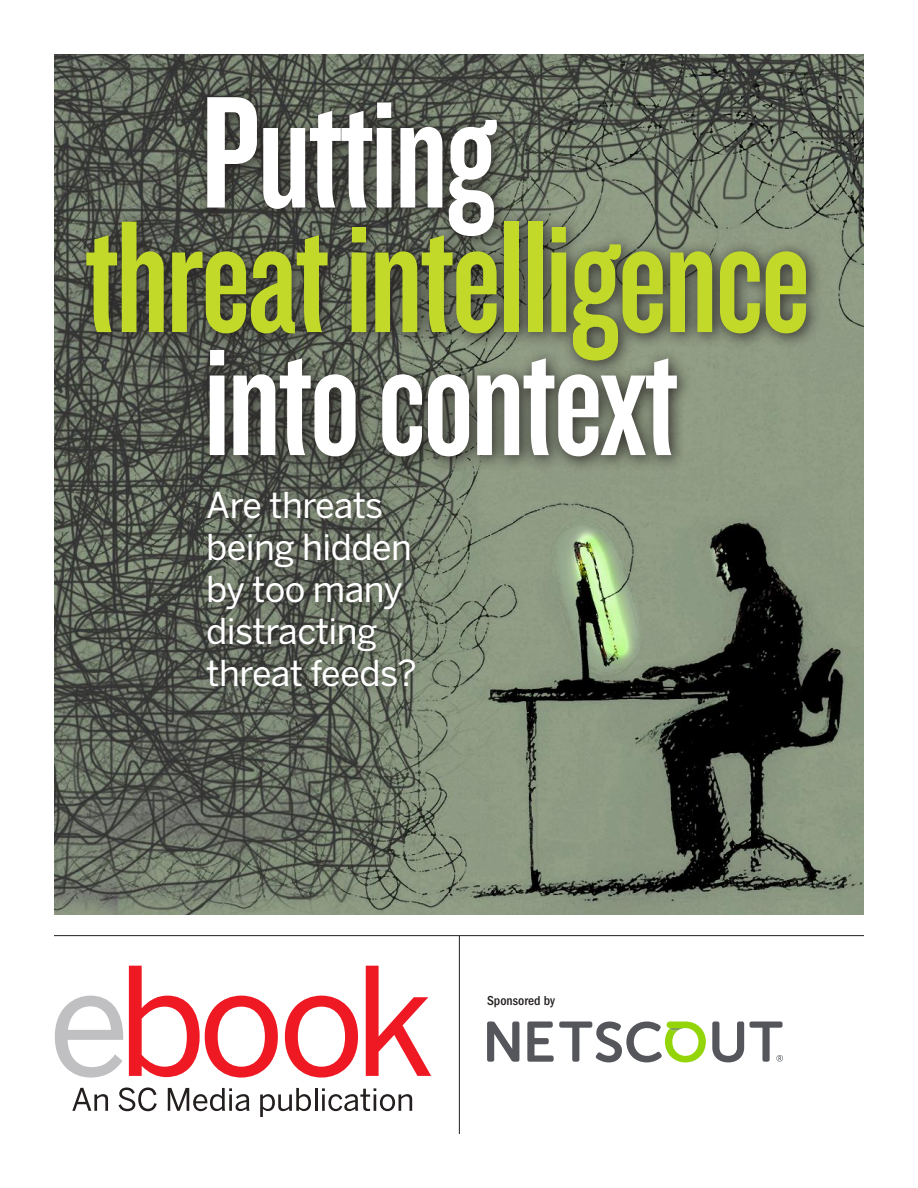
<style>
.page{position:relative;width:918px;height:1188px;background:#fff}
.page>*{position:absolute;margin:0;border:0;box-sizing:border-box;transform-origin:0 0}
.t1{font:165.75px "Knockout 48 Featherweight";letter-spacing:-.015em;color:#fff}
.t2{font:165.75px "Knockout 48 Featherweight";letter-spacing:-.015em;color:#c2d92a}
.t3{font:35.4px/42px "Benton Sans";letter-spacing:-.015em;color:#fff}
.t4{font:500 condensed 13.5px "ITC Franklin Gothic Std";color:#241f1f}
</style>
<div class="page">
<img style="left:54px;top:54px;width:810px;height:861px">
<svg style="left:55px;top:996px;width:68px;height:82px"></svg>
<svg style="left:129px;top:966px;width:149px;height:112px"></svg>
<svg style="left:285px;top:996px;width:73px;height:82px"></svg>
<svg style="left:366px;top:966px;width:65px;height:110px"></svg>
<svg style="left:72px;top:1088px;width:36px;height:23px"></svg>
<svg style="left:119px;top:1088px;width:38px;height:23px"></svg>
<svg style="left:168px;top:1088px;width:82px;height:23px"></svg>
<svg style="left:260px;top:1088px;width:51px;height:28px"></svg>
<hr style="left:315px;top:1088px;width:2px;height:23px;background:#241f1f">
<svg style="left:322px;top:1088px;width:90px;height:23px"></svg>
<hr style="left:54px;top:935px;width:810px;height:1px;background:#241f1f">
<hr style="left:459px;top:936px;width:1px;height:198px;background:#241f1f">
<div style="left:74px;top:85px;width:749px;height:388px;background:#241f1f;opacity:.9"></div>
<div style="left:200px;top:485px;width:224px;height:211px;background:#241f1f;opacity:.4"></div>
<svg style="left:487px;top:1022px;width:32px;height:40px"></svg>
<svg style="left:527px;top:1021px;width:179px;height:41px"></svg>
<svg style="left:712px;top:1022px;width:71px;height:40px"></svg>
<h1 class="t1" style="left:201px;top:51px;width:296px">Putting</h1>
<h1 class="t2" style="left:85px;top:176px;width:727px">threat intelligence</h1>
<h1 class="t1" style="left:204px;top:299px;width:476px">into context</h1>
<p class="t3" style="left:206px;top:483px;width:212px">Are threats being hidden by too many distracting threat feeds?</p>
<p class="t4" style="left:487px;top:993px;width:70px">Sponsored by</p>
</div>
